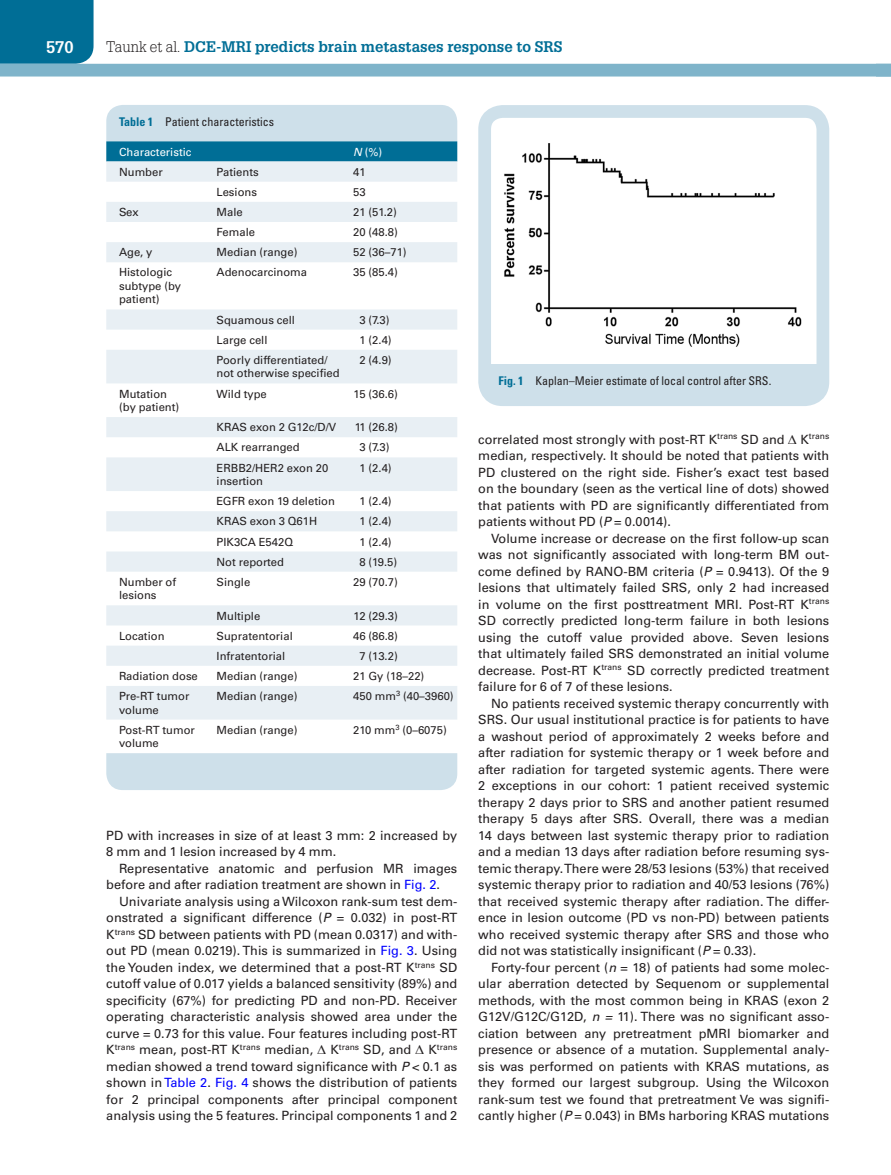
<style>
.page{position:relative;width:891px;height:1175px;background:#fff}
.page>*{position:absolute;margin:0;border:0;box-sizing:border-box;transform-origin:0 0}
.t1{font:700 16.5px "Glypha LT Std";color:#fff}
.t2{font:700 15px "Glypha LT Std";color:#006e96}
.t3{font:12.75px/16.5px "Univers LT Std";color:#231f20;text-align:justify}
.t4{font:condensed 12px "Univers LT Std";color:#231f20}
.t5{font:11.25px/13.5px "Univers LT Std";color:#231f20}
.t6{font:11.25px "Univers LT Std";color:#fff}
.s1{font-weight:300;color:#231f20}
.s2{font-weight:700;color:#006e96}
.s3{font-style:italic}
.s4{color:#00f}
.s5{font-family:"Gandhari Unicode"}
</style>
<div class="page">
<div style="left:0;top:0;width:94px;height:64px;background:#006e96"></div>
<div style="left:0;top:64px;width:891px;height:12px;background:#7fb4ca"></div>
<div style="left:106px;top:753px;width:351px;height:37px;background:#cee0ea"></div>
<div style="left:490px;top:364px;width:328px;height:34px;background:#cee0ea"></div>
<img style="left:504px;top:143px;width:298px;height:204px">
<div style="left:478px;top:105px;width:351px;height:301px;border:13px solid #cee0ea;border-radius:18px"></div>
<svg style="left:106px;top:105px;width:351px;height:56px;background:#86b8cc"></svg>
<svg style="left:106px;top:161px;width:351px;height:558px;fill:#f0f4f7"></svg>
<p class="t1" style="left:46px;top:37px;width:29px">570</p>
<p class="t2" style="left:106px;top:37px;width:458px"><span class="s1">Taunk et al.</span> DCE-MRI predicts brain metastases response to SRS</p>
<p class="t4" style="left:119px;top:114px;width:157px"><span class="s2">Table 1</span> Patient characteristics</p>
<p class="t6" style="left:119px;top:145px;width:74px">Characteristic</p>
<p class="t6" style="left:353px;top:145px;width:31px"><span class="s3">N</span> (%)</p>
<p class="t5" style="left:119px;top:165px;width:45px">Number</p>
<p class="t5" style="left:217px;top:165px;width:44px">Patients</p>
<p class="t5" style="left:353px;top:165px;width:14px">41</p>
<p class="t5" style="left:217px;top:185px;width:42px">Lesions</p>
<p class="t5" style="left:353px;top:185px;width:14px">53</p>
<p class="t5" style="left:119px;top:205px;width:21px">Sex</p>
<p class="t5" style="left:217px;top:205px;width:28px">Male</p>
<p class="t5" style="left:353px;top:205px;width:45px">21 (51.2)</p>
<p class="t5" style="left:217px;top:225px;width:40px">Female</p>
<p class="t5" style="left:353px;top:225px;width:46px">20 (48.8)</p>
<p class="t5" style="left:119px;top:246px;width:35px">Age, y</p>
<p class="t5" style="left:217px;top:246px;width:82px">Median (range)</p>
<p class="t5" style="left:353px;top:246px;width:55px">52 (36–71)</p>
<p class="t5" style="left:119px;top:266px;width:64px">Histologic subtype (by patient)</p>
<p class="t5" style="left:217px;top:266px;width:92px">Adenocarcinoma</p>
<p class="t5" style="left:353px;top:266px;width:46px">35 (85.4)</p>
<p class="t5" style="left:217px;top:313px;width:80px">Squamous cell</p>
<p class="t5" style="left:360px;top:313px;width:32px">3 (7.3)</p>
<p class="t5" style="left:217px;top:333px;width:52px">Large cell</p>
<p class="t5" style="left:360px;top:333px;width:34px">1 (2.4)</p>
<p class="t5" style="left:217px;top:353px;width:125px">Poorly differentiated/ not otherwise specified</p>
<p class="t5" style="left:360px;top:353px;width:34px">2 (4.9)</p>
<p class="t5" style="left:119px;top:387px;width:62px">Mutation (by patient)</p>
<p class="t5" style="left:217px;top:387px;width:52px">Wild type</p>
<p class="t5" style="left:353px;top:387px;width:46px">15 (36.6)</p>
<p class="t5" style="left:217px;top:420px;width:121px">KRAS exon 2 G12c/D/V</p>
<p class="t5" style="left:355px;top:420px;width:45px">11 (26.8)</p>
<p class="t5" style="left:217px;top:441px;width:85px">ALK rearranged</p>
<p class="t5" style="left:360px;top:441px;width:32px">3 (7.3)</p>
<p class="t5" style="left:217px;top:461px;width:113px">ERBB2/HER2 exon 20 insertion</p>
<p class="t5" style="left:360px;top:461px;width:34px">1 (2.4)</p>
<p class="t5" style="left:217px;top:494px;width:120px">EGFR exon 19 deletion</p>
<p class="t5" style="left:360px;top:494px;width:34px">1 (2.4)</p>
<p class="t5" style="left:217px;top:515px;width:102px">KRAS exon 3 Q61H</p>
<p class="t5" style="left:360px;top:515px;width:34px">1 (2.4)</p>
<p class="t5" style="left:217px;top:535px;width:78px">PIK3CA E542Q</p>
<p class="t5" style="left:360px;top:535px;width:34px">1 (2.4)</p>
<p class="t5" style="left:217px;top:555px;width:69px">Not reported</p>
<p class="t5" style="left:360px;top:555px;width:39px">8 (19.5)</p>
<p class="t5" style="left:119px;top:575px;width:59px">Number of lesions</p>
<p class="t5" style="left:217px;top:575px;width:35px">Single</p>
<p class="t5" style="left:353px;top:575px;width:46px">29 (70.7)</p>
<p class="t5" style="left:217px;top:609px;width:45px">Multiple</p>
<p class="t5" style="left:353px;top:609px;width:46px">12 (29.3)</p>
<p class="t5" style="left:119px;top:629px;width:47px">Location</p>
<p class="t5" style="left:217px;top:629px;width:78px">Supratentorial</p>
<p class="t5" style="left:353px;top:629px;width:46px">46 (86.8)</p>
<p class="t5" style="left:217px;top:649px;width:70px">Infratentorial</p>
<p class="t5" style="left:360px;top:649px;width:40px">7 (13.2)</p>
<p class="t5" style="left:119px;top:669px;width:80px">Radiation dose</p>
<p class="t5" style="left:217px;top:669px;width:82px">Median (range)</p>
<p class="t5" style="left:353px;top:669px;width:73px">21 Gy (18–22)</p>
<p class="t5" style="left:119px;top:689px;width:72px">Pre-RT tumor volume</p>
<p class="t5" style="left:217px;top:689px;width:82px">Median (range)</p>
<p class="t5" style="left:353px;top:689px;width:102px">450 mm<sup>3</sup> (40–3960)</p>
<p class="t5" style="left:119px;top:723px;width:77px">Post-RT tumor volume</p>
<p class="t5" style="left:217px;top:723px;width:82px">Median (range)</p>
<p class="t5" style="left:353px;top:723px;width:95px">210 mm<sup>3</sup> (0–6075)</p>
<p class="t3" style="left:106px;top:827px;width:353px">PD with increases in size of at least 3 mm: 2 increased by<br>8 mm and 1 lesion increased by 4 mm.</p>
<p class="t3" style="left:106px;top:860px;width:353px;text-indent:13px">Representative anatomic and perfusion MR images before and after radiation treatment are shown in <span class="s4">Fig. 2</span>.</p>
<p class="t3" style="left:106px;top:893px;width:353px;text-indent:13px">Univariate analysis using a Wilcoxon rank-sum test dem&shy;onstrated a significant difference (<span class="s3">P</span> = 0.032) in post-RT K<sup>trans</sup> SD between patients with PD (mean 0.0317) and with&shy;out PD (mean 0.0219). This is summarized in <span class="s4">Fig. 3</span>. Using the Youden index, we determined that a post-RT K<sup>trans</sup> SD cutoff value of 0.017 yields a balanced sensitivity (89%) and specificity (67%) for predicting PD and non-PD. Receiver operating characteristic analysis showed area under the curve = 0.73 for this value. Four features including post-RT K<sup>trans</sup> mean, post-RT K<sup>trans</sup> median, <span class="s5">Δ</span> K<sup>trans</sup> SD, and <span class="s5">Δ</span> K<sup>trans </sup>median showed a trend toward significance with <span class="s3">P</span> &lt; 0.1 as shown in <span class="s4">Table 2</span>. <span class="s4">Fig. 4</span> shows the distribution of patients for 2 principal components after principal component analysis using the 5 features. Principal components 1 and 2</p>
<p class="t4" style="left:499px;top:373px;width:274px"><span class="s2">Fig. 1</span> Kaplan–Meier estimate of local control after SRS.</p>
<p class="t3" style="left:478px;top:431px;width:353px">correlated most strongly with post-RT K<sup>trans</sup> SD and <span class="s5">Δ</span> K<sup>trans </sup>median, respectively. It should be noted that patients with PD clustered on the right side. Fisher’s exact test based on the boundary (seen as the vertical line of dots) showed that patients with PD are significantly differentiated from patients without PD (<span class="s3">P</span> = 0.0014).</p>
<p class="t3" style="left:478px;top:530px;width:353px;text-indent:13px">Volume increase or decrease on the first follow-up scan was not significantly associated with long-term BM out&shy;come defined by RANO-BM criteria (<span class="s3">P</span> = 0.9413). Of the 9 lesions that ultimately failed SRS, only 2 had increased in volume on the first posttreatment MRI. Post-RT K<sup>trans </sup>SD correctly predicted long-term failure in both lesions using the cutoff value provided above. Seven lesions that ultimately failed SRS demonstrated an initial volume decrease. Post-RT K<sup>trans</sup> SD correctly predicted treatment failure for 6 of 7 of these lesions.</p>
<p class="t3" style="left:478px;top:695px;width:353px;text-indent:13px">No patients received systemic therapy concurrently with SRS. Our usual institutional practice is for patients to have a washout period of approximately 2 weeks before and after radiation for systemic therapy or 1 week before and after radiation for targeted systemic agents. There were 2 exceptions in our cohort: 1 patient received systemic therapy 2 days prior to SRS and another patient resumed therapy 5 days after SRS. Overall, there was a median 14 days between last systemic therapy prior to radiation and a median 13 days after radiation before resuming sys&shy;temic therapy. There were 28/53 lesions (53%) that received systemic therapy prior to radiation and 40/53 lesions (76%) that received systemic therapy after radiation. The differ&shy;ence in lesion outcome (PD vs non-PD) between patients who received systemic therapy after SRS and those who did not was statistically insignificant (<span class="s3">P</span> = 0.33).</p>
<p class="t3" style="left:478px;top:959px;width:353px;text-indent:13px">Forty-four percent (<span class="s3">n</span> = 18) of patients had some molec&shy;ular aberration detected by Sequenom or supplemental methods, with the most common being in KRAS (exon 2<br>G12V/G12C/G12D, <span class="s3">n =</span> 11). There was no significant asso&shy;ciation between any pretreatment pMRI biomarker and presence or absence of a mutation. Supplemental analy&shy;sis was performed on patients with KRAS mutations, as they formed our largest subgroup. Using the Wilcoxon rank-sum test we found that pretreatment Ve was signifi&shy;cantly higher (<span class="s3">P</span> = 0.043) in BMs harboring KRAS mutations</p>
</div>
